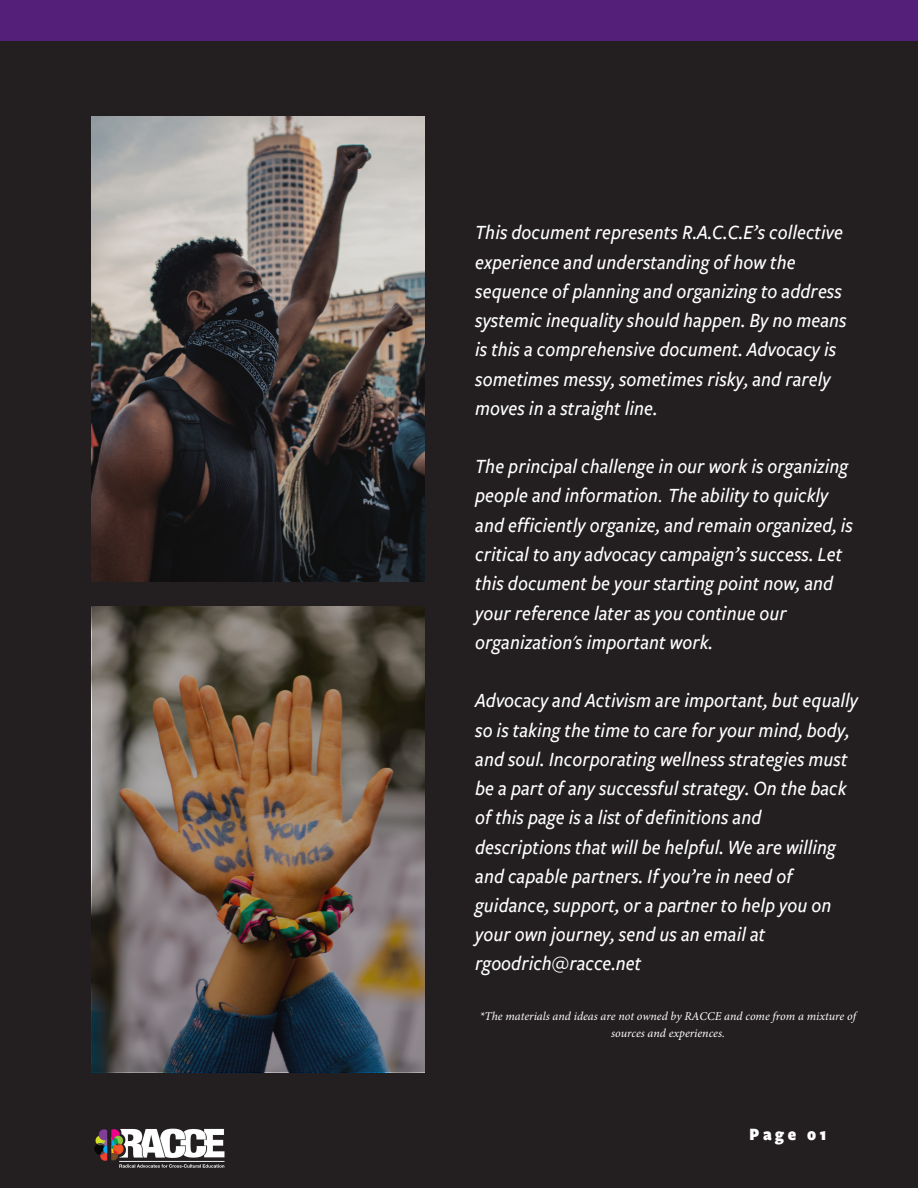
<style>
.page{position:relative;width:918px;height:1188px;background:#231f20}
.page>*{position:absolute;margin:0;border:0;box-sizing:border-box;transform-origin:0 0}
.t1{font:italic 21px/29.2px "Freight Sans Cnd Pro Med";color:#fff}
.t2{font:900 18px "Freight Sans Cnd Pro";letter-spacing:.2em;color:#fff}
.t3{font:italic 12px/16.6px "Minion Pro";color:#fff;text-align:center}
.s1{font-family:"Minion Pro"}
</style>
<div class="page">
<img style="left:92px;top:116px;width:333px;height:466px">
<img style="left:94px;top:1128px;width:131px;height:40px">
<img style="left:92px;top:607px;width:333px;height:465px">
<div style="left:0;top:0;width:918px;height:41px;background:#541f78"></div>
<p class="t1" style="left:475px;top:220px;width:373px">This document represents R.A.C.C.E’s collective experience and understanding of how the sequence of planning and organizing to address systemic inequality should happen. By no means is this a comprehensive document. Advocacy is sometimes messy, sometimes risky, and rarely moves in a straight line.</p>
<p class="t1" style="left:475px;top:454px;width:379px">The principal challenge in our work is organizing people and information<span class="s1">.</span> The ability to quickly and efficiently organize, and remain organized, is critical to any advocacy campaign’s success. Let this document be your starting point now, and your reference later as you continue our organization's important work.</p>
<p class="t1" style="left:475px;top:688px;width:384px">Advocacy and Activism are important, but equally so is taking the time to care for your mind, body, and soul. Incorporating wellness strategies must be a part of any successful strategy. On the back of this page is a list of definitions and descriptions that will be helpful. We are willing and capable partners. If you’re in need of guidance, support, or a partner to help you on your own journey, send us an email at rgoodrich@racce.net</p>
<p class="t3" style="left:480px;top:1008px;width:378px">*The materials and ideas are not owned by RACCE and come from a mixture of sources and experiences.</p>
<p class="t2" style="left:750px;top:1126px;width:78px">Page 01</p>
</div>
